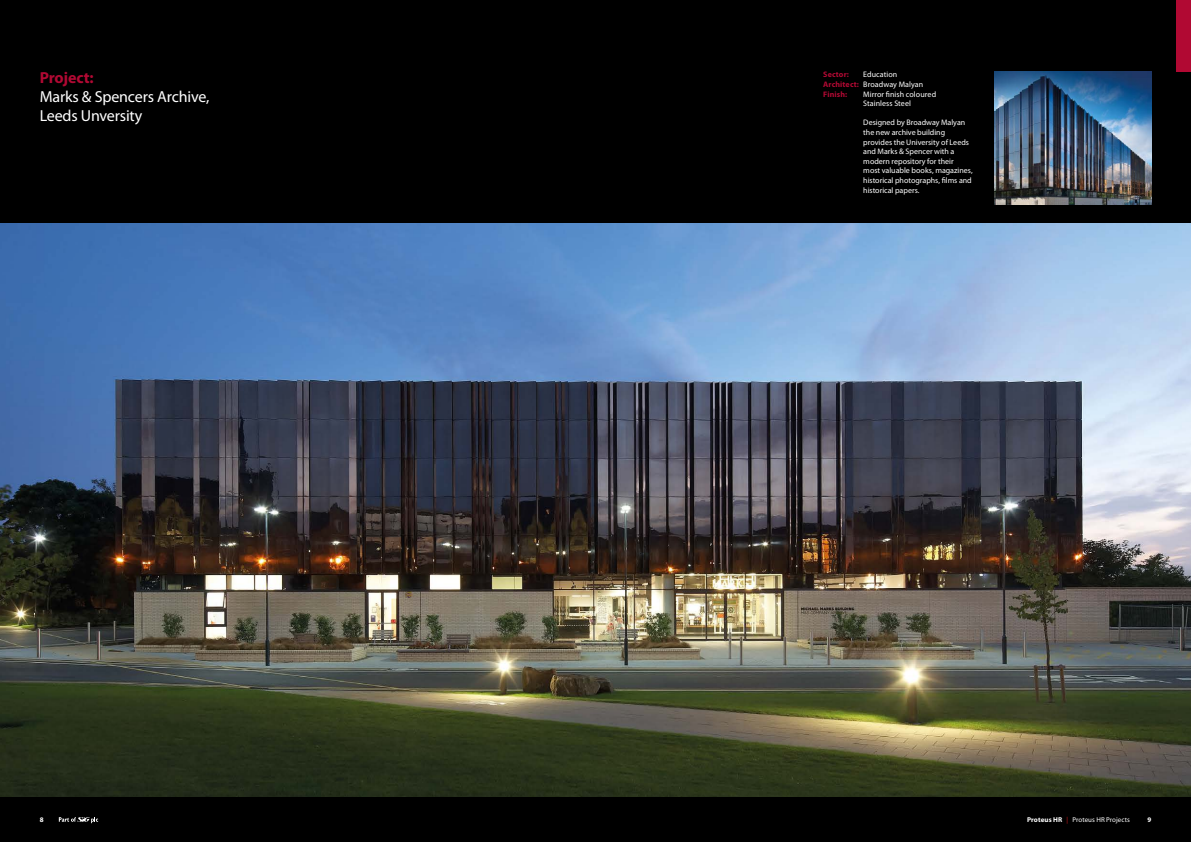
<style>
.page{position:relative;width:1191px;height:842px;background:#000}
.page>*{position:absolute;margin:0;border:0;box-sizing:border-box;transform-origin:0 0}
.t1{font:16px "Myriad Pro";letter-spacing:-.01em;color:#fff}
.t2{font:700 16px "Myriad Pro";letter-spacing:-.01em;color:#b10933}
.t3{font:8px/9.6px "Myriad Pro";color:#fff}
.t4{font:700 8px "Myriad Pro";letter-spacing:.015em;color:#b10933}
.t5{font:7px "Myriad Pro";letter-spacing:.005em;color:#fff}
.t6{font:700 7px "Myriad Pro";color:#fff}
.s1{font-weight:700;color:#b10933}
.s2{font-weight:700}
.s3{color:#cd171a}
</style>
<div class="page">
<div style="left:1176px;top:0;width:15px;height:71px;background:#b10933"></div>
<img style="left:994px;top:72px;width:157px;height:133px">
<img style="left:0;top:224px;width:1191px;height:573px">
<svg style="left:59px;top:817px;width:39px;height:6px"></svg>
<p class="t2" style="left:40px;top:69px;width:55px">Project:</p>
<p class="t1" style="left:40px;top:88px;width:171px">Marks &amp; Spencers Archive,</p>
<p class="t1" style="left:40px;top:107px;width:104px">Leeds Unversity</p>
<p class="t6" style="left:40px;top:815px;width:5px">8</p>
<p class="t4" style="left:823px;top:70px;width:27px">Sector:</p>
<p class="t3" style="left:863px;top:70px;width:36px">Education</p>
<p class="t3" style="left:823px;top:80px;width:101px"><span class="s1">Architect:</span> Broadway Malyan</p>
<p class="t4" style="left:823px;top:89px;width:25px">Finish:</p>
<p class="t3" style="left:863px;top:89px;width:74px">Mirror finish coloured<br>Stainless Steel</p>
<p class="t3" style="left:863px;top:118px;width:111px">Designed by Broadway Malyan the new archive building provides the University of Leeds and Marks &amp; Spencer with a modern repository for their<br>most valuable books, magazines, historical photographs, films and historical papers.</p>
<p class="t5" style="left:1027px;top:815px;width:104px"><span class="s2">Proteus HR</span> <span class="s3">|</span> Proteus HR Projects</p>
<p class="t6" style="left:1147px;top:815px;width:5px">9</p>
</div>
